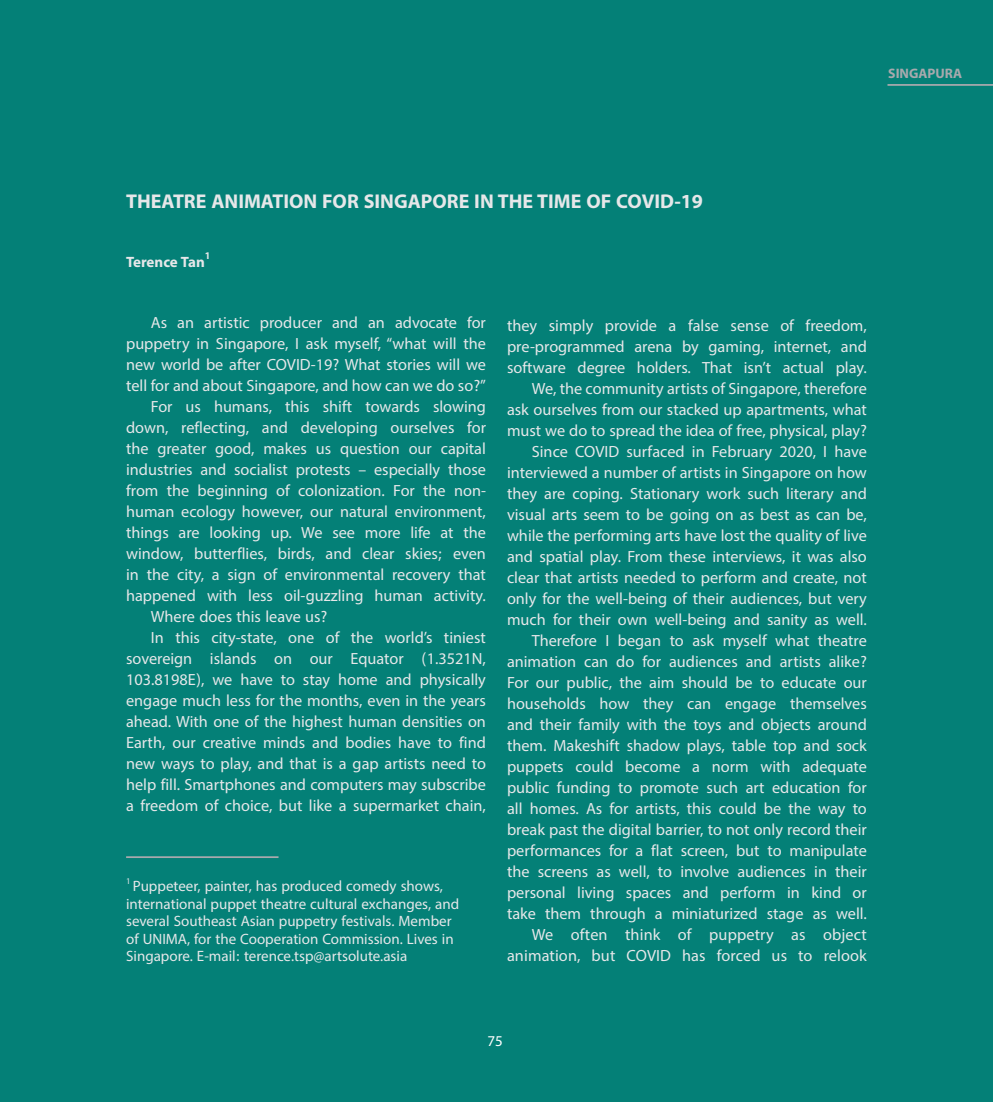
<style>
.page{position:relative;width:993px;height:1102px;background:#fff}
.page>*{position:absolute;margin:0;border:0;box-sizing:border-box;transform-origin:0 0}
.t1{font:700 28px "Myriad Arabic";color:#e6e7e9}
.t2{font:22.75px/21px "Myriad Arabic";color:#e6e7e9;text-align:right}
.t3{font:21px/17.5px "Myriad Arabic";color:#e6e7e9}
.t4{font:700 21px "Myriad Arabic";letter-spacing:-.005em;color:#e6e7e9}
.t5{font:21px "Myriad Arabic";color:#fff}
.t6{font:700 19.25px "Myriad Arabic";color:#a8a9ad}
</style>
<div class="page">
<div style="left:0;top:0;width:992px;height:1101px;background:#048077"></div>
<hr style="left:126px;top:856px;width:152px;height:1px;background:#a8a9ad">
<hr style="left:887px;top:84px;width:105px;height:2px;background:#a8a9ad">
<p class="t6" style="left:888px;top:60px;width:75px">SINGAPURA</p>
<p class="t1" style="left:126px;top:182px;width:578px">THEATRE ANIMATION FOR SINGAPORE IN THE TIME OF COVID-19</p>
<p class="t4" style="left:126px;top:247px;width:86px">Terence Tan<sup>1</sup></p>
<p class="t2" style="left:151px;top:311px;width:336px">As an artistic producer and an advocate for</p>
<p class="t2" style="left:126px;top:332px;width:361px">puppetry in Singapore, I ask myself, “what will the</p>
<p class="t2" style="left:126px;top:353px;width:361px">new world be after COVID-19? What stories will we</p>
<p class="t2" style="left:126px;top:374px;width:361px">tell for and about Singapore, and how can we do so?”</p>
<p class="t2" style="left:151px;top:395px;width:336px">For us humans, this shift towards slowing</p>
<p class="t2" style="left:126px;top:416px;width:361px">down, reflecting, and developing ourselves for</p>
<p class="t2" style="left:126px;top:437px;width:361px">the greater good, makes us question our capital</p>
<p class="t2" style="left:126px;top:458px;width:361px">industries and socialist protests – especially those</p>
<p class="t2" style="left:126px;top:479px;width:361px">from the beginning of colonization. For the non-</p>
<p class="t2" style="left:126px;top:500px;width:361px">human ecology however, our natural environment,</p>
<p class="t2" style="left:126px;top:521px;width:361px">things are looking up. We see more life at the</p>
<p class="t2" style="left:126px;top:542px;width:361px">window, butterflies, birds, and clear skies; even</p>
<p class="t2" style="left:126px;top:563px;width:361px">in the city, a sign of environmental recovery that</p>
<p class="t2" style="left:126px;top:584px;width:361px">happened with less oil-guzzling human activity.</p>
<p class="t2" style="left:151px;top:605px;width:178px">Where does this leave us?</p>
<p class="t2" style="left:151px;top:626px;width:336px">In this city-state, one of the world’s tiniest</p>
<p class="t2" style="left:126px;top:647px;width:361px">sovereign islands on our Equator (1.3521N,</p>
<p class="t2" style="left:126px;top:668px;width:361px">103.8198E), we have to stay home and physically</p>
<p class="t2" style="left:126px;top:689px;width:361px">engage much less for the months, even in the years</p>
<p class="t2" style="left:126px;top:710px;width:361px">ahead. With one of the highest human densities on</p>
<p class="t2" style="left:126px;top:731px;width:361px">Earth, our creative minds and bodies have to find</p>
<p class="t2" style="left:126px;top:752px;width:361px">new ways to play, and that is a gap artists need to</p>
<p class="t2" style="left:126px;top:773px;width:361px">help fill. Smartphones and computers may subscribe</p>
<p class="t2" style="left:126px;top:794px;width:361px">a freedom of choice, but like a supermarket chain,</p>
<p class="t3" style="left:126px;top:877px;width:334px"><sup>1</sup> Puppeteer, painter, has produced comedy shows, international puppet theatre cultural exchanges, and several Southeast Asian puppetry festivals. Member of UNIMA, for the Cooperation Commission. Lives in Singapore. E-mail: terence.tsp@artsolute.asia</p>
<p class="t2" style="left:507px;top:315px;width:361px">they simply provide a false sense of freedom, pre-programmed arena by gaming, internet, and software degree holders. That isn’t actual play.<br>We, the community artists of Singapore, therefore ask ourselves from our stacked up apartments, what must we do to spread the idea of free, physical, play?<br>Since COVID surfaced in February 2020, I have interviewed a number of artists in Singapore on how they are coping. Stationary work such literary and visual arts seem to be going on as best as can be, while the performing arts have lost the quality of live and spatial play. From these interviews, it was also clear that artists needed to perform and create, not only for the well-being of their audiences, but very much for their own well-being and sanity as well.<br>Therefore I began to ask myself what theatre animation can do for audiences and artists alike?<br>For our public, the aim should be to educate our households how they can engage themselves and their family with the toys and objects around them. Makeshift shadow plays, table top and sock puppets could become a norm with adequate public funding to promote such art education for all homes. As for artists, this could be the way to break past the digital barrier, to not only record their performances for a flat screen, but to manipulate the screens as well, to involve audiences in their personal living spaces and perform in kind or take them through a miniaturized stage as well.<br>We often think of puppetry as object animation, but COVID has forced us to relook</p>
<p class="t5" style="left:487px;top:1026px;width:17px">75</p>
</div>
